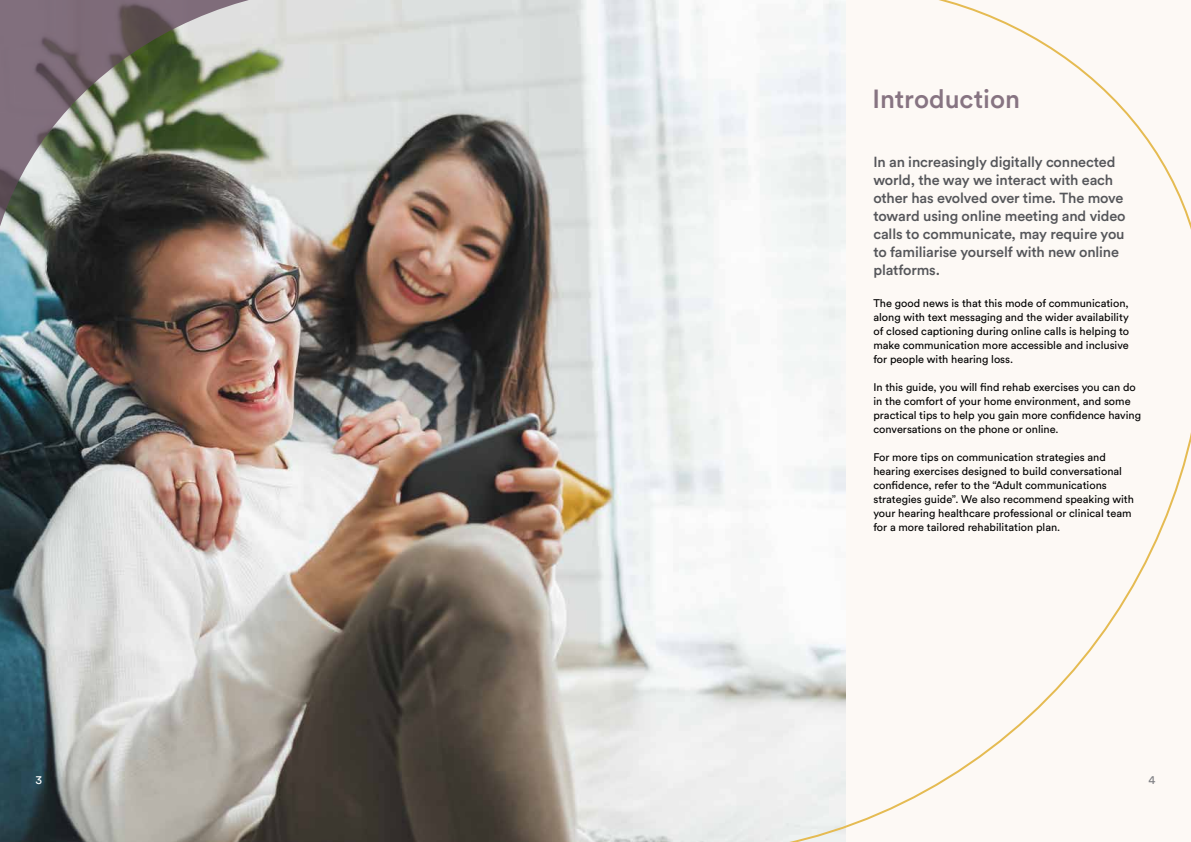
<style>
.page{position:relative;width:1191px;height:842px;background:#fff}
.page>*{position:absolute;margin:0;border:0;box-sizing:border-box;transform-origin:0 0}
.t1{font:500 26px "Circular Std";color:#877482}
.t2{font:500 14.5px/18px "Circular Std";letter-spacing:-.01em;color:#55565a}
.t3{font:12px "Circular Std";color:#fff}
.t4{font:12px "Circular Std";color:#7f8084}
.t5{font:11px/14px "Circular Std";color:#000}
</style>
<div class="page">
<img style="left:0;top:0;width:671px;height:842px">
<svg style="left:671px;top:0;width:520px;height:842px"></svg>
<div style="left:836px;top:0;width:355px;height:319px;background:#fdf9f5"></div>
<img style="left:0;top:0;width:352px;height:317px">
<h1 class="t1" style="left:872px;top:83px;width:149px">Introduction</h1>
<p class="t2" style="left:873px;top:153px;width:254px">In an increasingly digitally connected world, the way we interact with each other has evolved over time. The move toward using online meeting and video calls to communicate, may require you to familiarise yourself with new online platforms.</p>
<p class="t5" style="left:873px;top:296px;width:257px;text-align:justify">The good news is that this mode of communication, along with text messaging and the wider availability of closed captioning during online calls is helping to make communication more accessible and inclusive for people with hearing loss.</p>
<p class="t5" style="left:873px;top:380px;width:269px">In this guide, you will find rehab exercises you can do in the comfort of your home environment, and some practical tips to help you gain more confidence having conversations on the phone or online.</p>
<p class="t5" style="left:873px;top:450px;width:262px">For more tips on communication strategies and hearing exercises designed to build conversational confidence, refer to the “Adult communications strategies guide”. We also recommend speaking with your hearing healthcare professional or clinical team for a more tailored rehabilitation plan.</p>
<p class="t3" style="left:35px;top:772px;width:8px">3</p>
<p class="t4" style="left:1148px;top:772px;width:8px">4</p>
</div>
